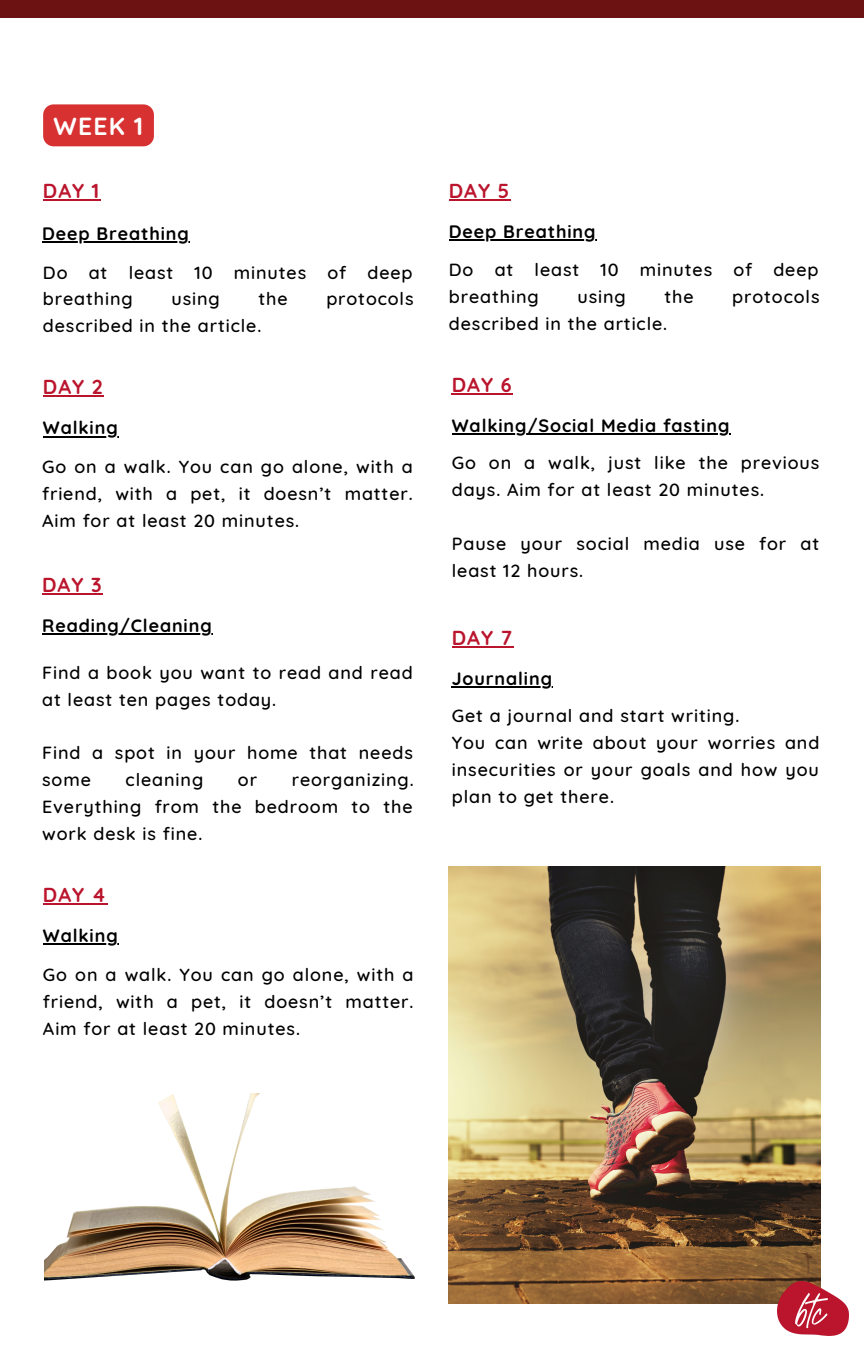
<style>
.page{position:relative;width:864px;height:1350px;background:#fff}
.page>*{position:absolute;margin:0;border:0;box-sizing:border-box;transform-origin:0 0}
.t1{font:700 24.75px "Quicksand";color:#fff}
.t2{font:700 20.25px "Quicksand";letter-spacing:.05em;color:#ba152d}
.t3{font:500 18px/27px "Quicksand";letter-spacing:.05em;color:#000}
.t4{font:700 18px "Quicksand";letter-spacing:.05em;color:#000}
</style>
<div class="page">
<img style="left:449px;top:866px;width:371px;height:438px">
<img style="left:45px;top:1093px;width:369px;height:188px">
<hr style="left:43px;top:199px;width:57px;height:2px;background:#ba152d">
<hr style="left:449px;top:199px;width:62px;height:2px;background:#ba152d">
<hr style="left:42px;top:241px;width:148px;height:2px;background:#000">
<hr style="left:449px;top:239px;width:147px;height:2px;background:#000">
<div style="left:43px;top:104px;width:111px;height:42px;background:#d83131;border-radius:10px"></div>
<hr style="left:43px;top:904px;width:64px;height:1px;background:#ba152d">
<hr style="left:43px;top:943px;width:76px;height:2px;background:#000">
<hr style="left:43px;top:395px;width:61px;height:2px;background:#ba152d">
<hr style="left:452px;top:393px;width:61px;height:2px;background:#ba152d">
<hr style="left:452px;top:646px;width:61px;height:2px;background:#ba152d">
<hr style="left:43px;top:436px;width:76px;height:1px;background:#000">
<hr style="left:452px;top:433px;width:278px;height:2px;background:#000">
<hr style="left:452px;top:686px;width:101px;height:2px;background:#000">
<hr style="left:42px;top:593px;width:61px;height:2px;background:#ba152d">
<hr style="left:42px;top:633px;width:171px;height:2px;background:#000">
<img style="left:778px;top:1282px;width:70px;height:54px">
<div style="left:0;top:0;width:864px;height:17px;background:#6d1212"></div>
<h1 class="t1" style="left:54px;top:110px;width:91px">WEEK 1</h1>
<p class="t2" style="left:43px;top:177px;width:58px">DAY 1</p>
<p class="t2" style="left:449px;top:177px;width:62px">DAY 5</p>
<p class="t4" style="left:42px;top:222px;width:148px">Deep Breathing</p>
<p class="t4" style="left:449px;top:220px;width:148px">Deep Breathing</p>
<p class="t3" style="left:43px;top:258px;width:371px">Do at least 10 minutes of deep breathing</p>
<p class="t3" style="left:171px;top:285px;width:50px">using</p>
<p class="t3" style="left:258px;top:285px;width:31px">the</p>
<p class="t3" style="left:326px;top:285px;width:89px">protocols</p>
<p class="t3" style="left:43px;top:312px;width:220px">described in the article.</p>
<p class="t3" style="left:449px;top:256px;width:371px">Do at least 10 minutes of deep breathing</p>
<p class="t3" style="left:577px;top:283px;width:50px">using</p>
<p class="t3" style="left:664px;top:283px;width:31px">the</p>
<p class="t3" style="left:732px;top:283px;width:89px">protocols</p>
<p class="t3" style="left:449px;top:310px;width:220px">described in the article.</p>
<p class="t2" style="left:43px;top:373px;width:61px">DAY 2</p>
<p class="t2" style="left:452px;top:372px;width:62px">DAY 6</p>
<p class="t4" style="left:43px;top:416px;width:76px">Walking</p>
<p class="t4" style="left:452px;top:414px;width:279px">Walking/Social Media fasting</p>
<p class="t3" style="left:42px;top:453px;width:372px;text-align:justify">Go on a walk. You can go alone, with a friend, with a pet, it doesn’t matter.<br>Aim for at least 20 minutes.</p>
<p class="t2" style="left:42px;top:571px;width:61px">DAY 3</p>
<p class="t4" style="left:42px;top:614px;width:171px">Reading/Cleaning</p>
<p class="t3" style="left:42px;top:659px;width:372px">Find a book you want to read and read at least ten pages today.</p>
<p class="t3" style="left:42px;top:739px;width:372px">Find a spot in your home that needs some</p>
<p class="t3" style="left:126px;top:766px;width:79px">cleaning</p>
<p class="t3" style="left:238px;top:766px;width:21px">or</p>
<p class="t3" style="left:42px;top:766px;width:373px;text-align:justify;text-indent:250px">reorganizing.<br>Everything from the bedroom to the work desk is fine.</p>
<p class="t2" style="left:43px;top:882px;width:65px">DAY 4</p>
<p class="t4" style="left:43px;top:924px;width:76px">Walking</p>
<p class="t3" style="left:43px;top:961px;width:372px;text-align:justify">Go on a walk. You can go alone, with a friend, with a pet, it doesn’t matter.<br>Aim for at least 20 minutes.</p>
<p class="t3" style="left:452px;top:449px;width:369px">Go on a walk, just like the previous days. Aim for at least 20 minutes.</p>
<p class="t3" style="left:452px;top:529px;width:369px">Pause your social media use for at least 12 hours.</p>
<p class="t2" style="left:452px;top:625px;width:62px">DAY 7</p>
<p class="t4" style="left:452px;top:667px;width:102px">Journaling</p>
<p class="t3" style="left:452px;top:702px;width:369px">Get a journal and start writing.<br>You can write about your worries and insecurities or your goals and how you plan to get there.</p>
</div>
